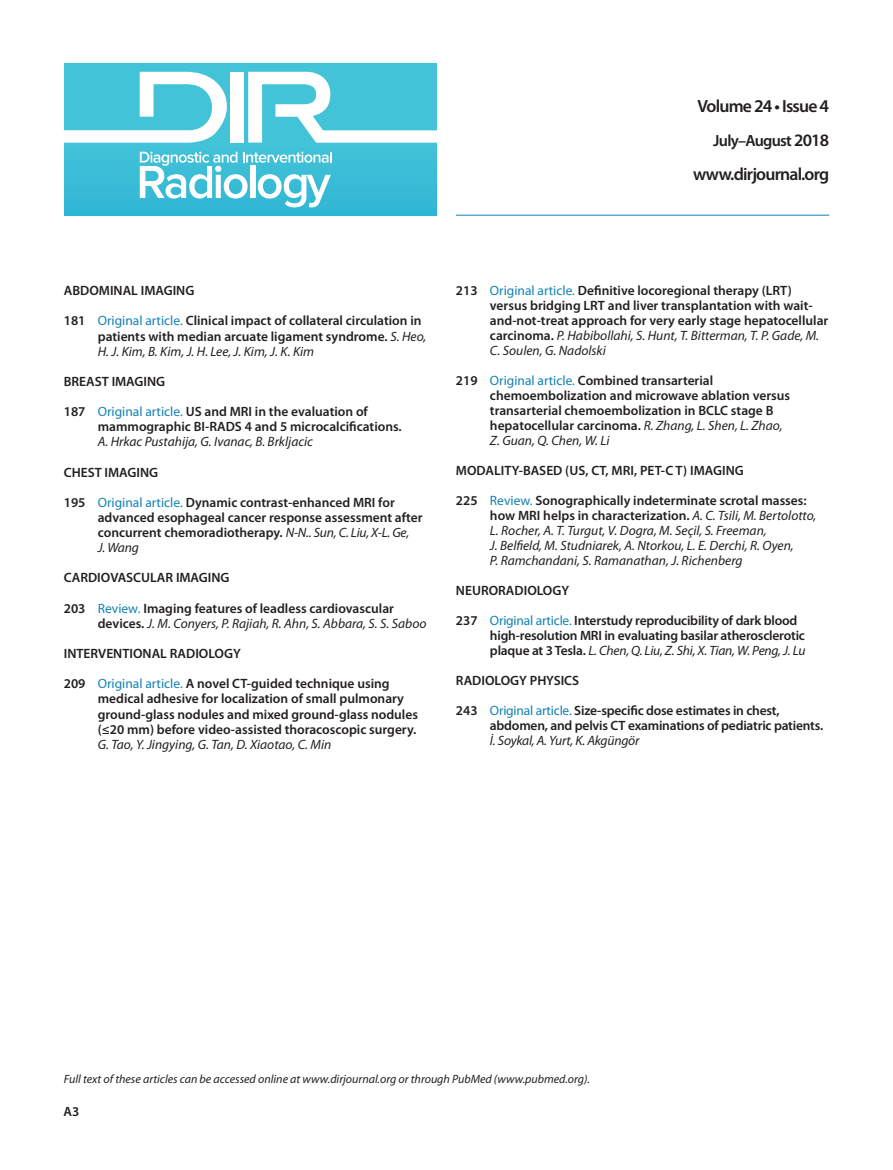
<style>
.page{position:relative;width:893px;height:1170px;background:#fff}
.page>*{position:absolute;margin:0;border:0;box-sizing:border-box;transform-origin:0 0}
.t1{font:600 17.7px "Myriad Pro";letter-spacing:-.045em;color:#231f20}
.t2{font:600 16.2px "Myriad Pro";letter-spacing:-.045em;color:#231f20}
.t3{font:600 13.5px/15.1px "Myriad Pro";color:#231f20}
.t4{font:italic 13.5px/15px "Myriad Pro";color:#231f20}
.t5{font:italic 12px "Myriad Pro";color:#231f20}
.s1{font-size:18px}
.s2{font-size:17.4px}
.s3{font-weight:400;color:#1181b4}
.s4{font-weight:400;font-style:italic}
.s5{font-weight:600;font-style:normal}
.s6{font-style:normal;color:#1181b4}
</style>
<div class="page">
<div style="left:65px;top:64px;width:371px;height:151px;background:linear-gradient(to bottom,#46c6d9,#36bad5)"></div>
<div style="left:230px;top:72px;width:14px;height:71px;background:#fff"></div>
<svg style="left:64px;top:72px;width:163px;height:71px"></svg>
<svg style="left:248px;top:72px;width:189px;height:71px"></svg>
<svg style="left:140px;top:152px;width:296px;height:63px"></svg>
<hr style="left:456px;top:215px;width:373px;height:1px;background:#1181b4">
<p class="t1" style="left:697px;top:95px;width:133px">Volume <span class="s1">24</span> • Issue <span class="s1">4</span></p>
<p class="t2" style="left:713px;top:131px;width:117px">July–August <span class="s2">2018</span></p>
<p class="t1" style="left:693px;top:163px;width:137px">www.dirjournal.org</p>
<p class="t3" style="left:64px;top:283px;width:132px">ABDOMINAL IMAGING</p>
<p class="t3" style="left:98px;top:313px;width:330px;text-indent:-34px">181 <span class="s3">Original article.</span> Clinical impact of collateral circulation in patients with median arcuate ligament syndrome. <span class="s4">S. Heo,<br>H. J. Kim, B. Kim, J. H. Lee, J. Kim, J. K. Kim</span></p>
<p class="t3" style="left:64px;top:373px;width:103px">BREAST IMAGING</p>
<p class="t3" style="left:98px;top:403px;width:305px;text-indent:-34px">187 <span class="s3">Original article.</span> US and MRI in the evaluation of mammographic BI-RADS 4 and 5 microcalcifications.<br><span class="s4">A. Hrkac Pustahija, G. Ivanac, B. Brkljacic</span></p>
<p class="t3" style="left:64px;top:464px;width:96px">CHEST IMAGING</p>
<p class="t3" style="left:98px;top:494px;width:326px;text-indent:-34px">195 <span class="s3">Original article.</span> Dynamic contrast-enhanced MRI for advanced esophageal cancer response assessment after concurrent chemoradiotherapy. <span class="s4">N-N.. Sun, C. Liu, X-L. Ge,<br>J. Wang</span></p>
<p class="t3" style="left:64px;top:570px;width:167px">CARDIOVASCULAR IMAGING</p>
<p class="t3" style="left:98px;top:600px;width:330px;text-indent:-34px">203 <span class="s3">Review.</span> Imaging features of leadless cardiovascular devices. <span class="s4">J. M. Conyers, P. Rajiah, R. Ahn, S. Abbara, S. S. Saboo</span></p>
<p class="t3" style="left:64px;top:645px;width:179px">INTERVENTIONAL RADIOLOGY</p>
<p class="t3" style="left:98px;top:675px;width:322px;text-indent:-34px">209 <span class="s3">Original article.</span> A novel CT-guided technique using medical adhesive for localization of small pulmonary ground-glass nodules and mixed ground-glass nodules (≤20 mm) before video-assisted thoracoscopic surgery.<br><span class="s4">G. Tao, Y. Jingying, G. Tan, D. Xiaotao, C. Min</span></p>
<p class="t3" style="left:490px;top:283px;width:340px;text-indent:-34px">213 <span class="s3">Original article.</span> Definitive locoregional therapy (LRT) versus bridging LRT and liver transplantation with wait&shy;and-not-treat approach for very early stage hepatocellular carcinoma. <span class="s4">P. Habibollahi, S. Hunt, T. Bitterman, T. P. Gade, M.<br>C. Soulen, G. Nadolski</span></p>
<p class="t3" style="left:490px;top:373px;width:302px;text-indent:-34px">219 <span class="s3">Original article.</span> Combined transarterial chemoembolization and microwave ablation versus transarterial chemoembolization in BCLC stage B hepatocellular carcinoma. <span class="s4">R. Zhang, L. Shen, L. Zhao, Z. Guan, Q. Chen, W. Li</span></p>
<p class="t3" style="left:456px;top:463px;width:289px">MODALITY-BASED (US, CT, MRI, PET-C T) IMAGING</p>
<p class="t4" style="left:490px;top:493px;width:328px;text-indent:-34px"><span class="s5">225</span> <span class="s6">Review.</span> <span class="s5">Sonographically indeterminate scrotal masses: how MRI helps in characterization.</span> A. C. Tsili, M. Bertolotto, L. Rocher, A. T. Turgut, V. Dogra, M. Seçil, S. Freeman,<br>J. Belfield, M. Studniarek, A. Ntorkou, L. E. Derchi, R. Oyen,<br>P. Ramchandani, S. Ramanathan, J. Richenberg</p>
<p class="t3" style="left:456px;top:583px;width:115px">NEURORADIOLOGY</p>
<p class="t3" style="left:490px;top:613px;width:317px;text-indent:-34px">237 <span class="s3">Original article.</span> Interstudy reproducibility of dark blood high-resolution MRI in evaluating basilar atherosclerotic plaque at 3 Tesla. <span class="s4">L. Chen, Q. Liu, Z. Shi, X. Tian, W. Peng, J. Lu</span></p>
<p class="t3" style="left:456px;top:673px;width:125px">RADIOLOGY PHYSICS</p>
<p class="t3" style="left:490px;top:703px;width:335px;text-indent:-34px">243 <span class="s3">Original article.</span> Size-specific dose estimates in chest, abdomen, and pelvis CT examinations of pediatric patients.<br><span class="s4">İ. Soykal, A. Yurt, K. Akgüngör</span></p>
<p class="t5" style="left:64px;top:1071px;width:528px">Full text of these articles can be accessed online at www.dirjournal.org or through PubMed (www.pubmed.org).</p>
<p class="t3" style="left:64px;top:1103px;width:17px">A3</p>
</div>
